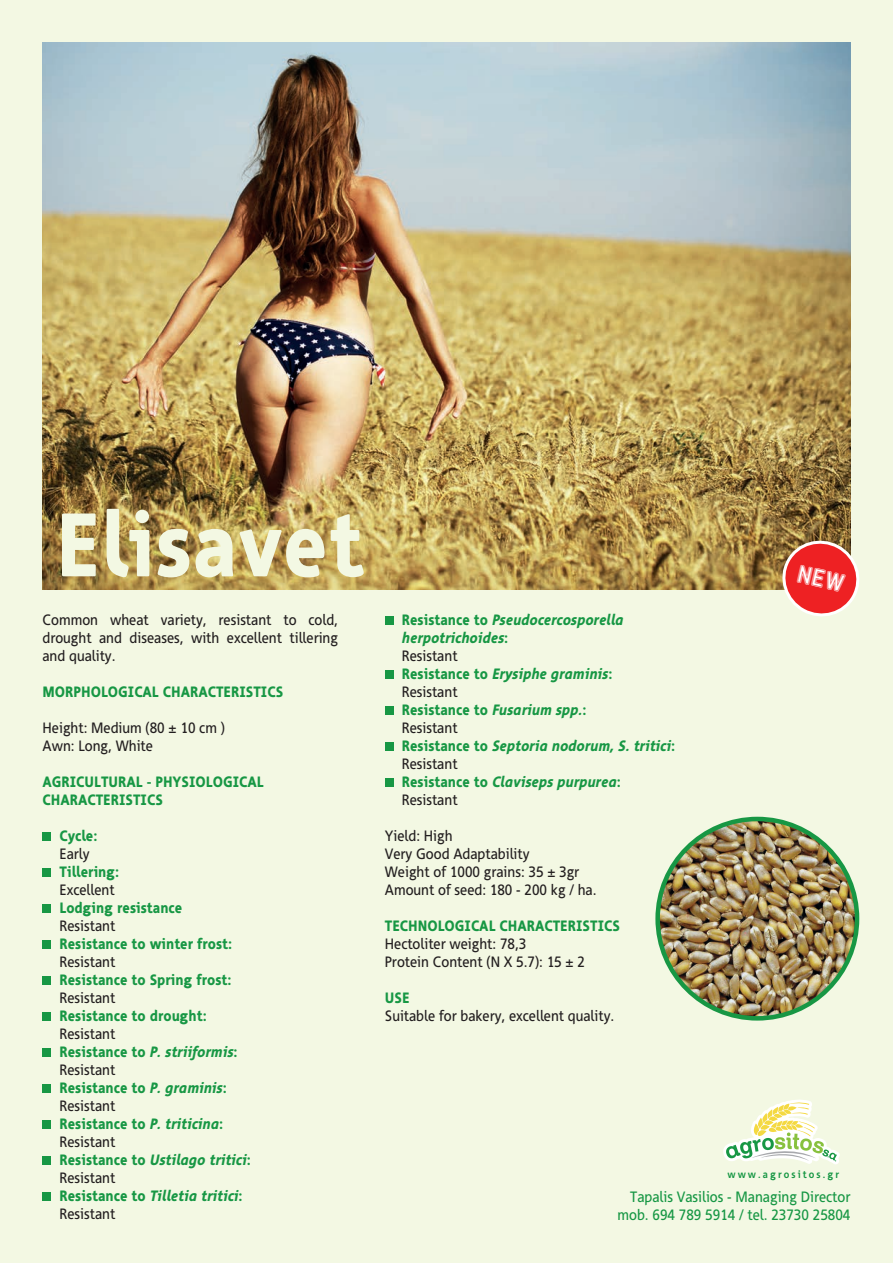
<style>
.page{position:relative;width:893px;height:1263px;background:#f3f8e3}
.page>*{position:absolute;margin:0;border:0;box-sizing:border-box;transform-origin:0 0}
.t1{font:900 90px "PF Index";color:#f3f8e3}
.t2{font:900 15px/18px "PF Index";color:#179744}
.t3{font:15px/18px "PF Index";color:#231f20}
.t4{font:italic 900 15px/18px "PF Index";color:#179744}
.t5{font:15px/18px "PF Index";color:#179744;text-align:right}
.t6{font:700 10.5px "PF Index";letter-spacing:.2em;color:#179744}
.s1{font-weight:400;color:#231f20}
.s2{font-style:italic}
.s3{font-style:normal}
.s4{font-weight:400;font-style:normal;color:#231f20}
</style>
<div class="page">
<img style="left:43px;top:43px;width:807px;height:546px">
<div style="left:43px;top:832px;width:8px;height:9px;background:#179744"></div>
<div style="left:43px;top:868px;width:8px;height:9px;background:#179744"></div>
<div style="left:43px;top:904px;width:8px;height:9px;background:#179744"></div>
<div style="left:43px;top:940px;width:8px;height:9px;background:#179744"></div>
<div style="left:43px;top:976px;width:8px;height:9px;background:#179744"></div>
<div style="left:43px;top:1012px;width:8px;height:9px;background:#179744"></div>
<div style="left:43px;top:1048px;width:8px;height:9px;background:#179744"></div>
<div style="left:43px;top:1084px;width:8px;height:9px;background:#179744"></div>
<div style="left:43px;top:1120px;width:8px;height:9px;background:#179744"></div>
<div style="left:43px;top:1156px;width:8px;height:9px;background:#179744"></div>
<div style="left:43px;top:1192px;width:8px;height:9px;background:#179744"></div>
<div style="left:385px;top:616px;width:8px;height:9px;background:#179744"></div>
<div style="left:385px;top:670px;width:8px;height:9px;background:#179744"></div>
<div style="left:385px;top:706px;width:8px;height:9px;background:#179744"></div>
<div style="left:385px;top:742px;width:8px;height:9px;background:#179744"></div>
<div style="left:385px;top:778px;width:8px;height:9px;background:#179744"></div>
<img style="left:658px;top:819px;width:199px;height:199px;border-radius:100px">
<div style="left:655px;top:817px;width:204px;height:203px;border:4px solid #179744;border-radius:50%"></div>
<svg style="left:723px;top:1099px;width:117px;height:65px"></svg>
<svg style="left:775px;top:533px;width:84px;height:84px"></svg>
<h1 class="t1" style="left:56px;top:492px;width:309px">Elisavet</h1>
<p class="t3" style="left:43px;top:611px;width:297px;text-align:justify">Common wheat variety, resistant to cold, drought and diseases, with excellent tillering and quality.</p>
<p class="t2" style="left:43px;top:683px;width:242px">MORPHOLOGICAL CHARACTERISTICS</p>
<p class="t3" style="left:43px;top:719px;width:184px">Height: Medium (80 ± 10 cm )<br>Awn: Long, White</p>
<p class="t2" style="left:43px;top:773px;width:223px">AGRICULTURAL - PHYSIOLOGICAL<br>CHARACTERISTICS</p>
<p class="t2" style="left:60px;top:827px;width:39px">Cycle:</p>
<p class="t3" style="left:60px;top:845px;width:31px">Early</p>
<p class="t2" style="left:60px;top:863px;width:61px">Tillering:</p>
<p class="t3" style="left:60px;top:881px;width:57px">Excellent</p>
<p class="t2" style="left:60px;top:899px;width:124px">Lodging resistance</p>
<p class="t3" style="left:60px;top:917px;width:57px">Resistant</p>
<p class="t2" style="left:60px;top:935px;width:174px">Resistance to winter frost:</p>
<p class="t3" style="left:60px;top:953px;width:57px">Resistant</p>
<p class="t2" style="left:60px;top:971px;width:173px">Resistance to Spring frost:</p>
<p class="t3" style="left:60px;top:989px;width:57px">Resistant</p>
<p class="t2" style="left:60px;top:1007px;width:149px">Resistance to drought:</p>
<p class="t2" style="left:60px;top:1025px;width:193px"><span class="s1">Resistant<br></span>Resistance to <span class="s2">P. striiformis</span>:<br><span class="s1">Resistant<br></span>Resistance to <span class="s2">P. graminis</span>:<br><span class="s1">Resistant<br></span>Resistance to <span class="s2">Ρ. triticina</span>:<br><span class="s1">Resistant<br></span>Resistance to <span class="s2">Ustilago tritici</span>:<br><span class="s1">Resistant<br></span>Resistance to <span class="s2">Tilletia tritici</span>:<br><span class="s1">Resistant</span></p>
<p class="t4" style="left:402px;top:611px;width:275px"><span class="s3">Resistance to</span> Pseudocercosporella herpotrichoides<span class="s3">:<br></span><span class="s4">Resistant<br></span><span class="s3">Resistance to</span> Erysiphe graminis<span class="s3">:<br></span><span class="s4">Resistant<br></span><span class="s3">Resistance to</span> Fusarium spp.<span class="s3">:<br></span><span class="s4">Resistant<br></span><span class="s3">Resistance to</span> Septoria nodorum, S. tritici<span class="s3">:<br></span><span class="s4">Resistant<br></span><span class="s3">Resistance to</span> Claviseps purpurea<span class="s3">:<br></span><span class="s4">Resistant</span></p>
<p class="t3" style="left:385px;top:827px;width:213px">Yield: High<br>Very Good Adaptability<br>Weight of 1000 grains: 35 ± 3gr<br>Amount of seed: 180 - 200 kg / ha.</p>
<p class="t2" style="left:385px;top:917px;width:237px">TECHNOLOGICAL CHARACTERISTICS</p>
<p class="t3" style="left:385px;top:935px;width:202px">Hectoliter weight: 78,3<br>Protein Content (N X 5.7): 15 ± 2</p>
<p class="t2" style="left:385px;top:989px;width:26px">USE</p>
<p class="t3" style="left:385px;top:1007px;width:231px">Suitable for bakery, excellent quality.</p>
<p class="t6" style="left:727px;top:1168px;width:113px">www.agrositos.gr</p>
<p class="t5" style="left:617px;top:1188px;width:234px">Tapalis Vasilios - Managing Director mob. 694 789 5914 / tel. 23730 25804</p>
</div>
